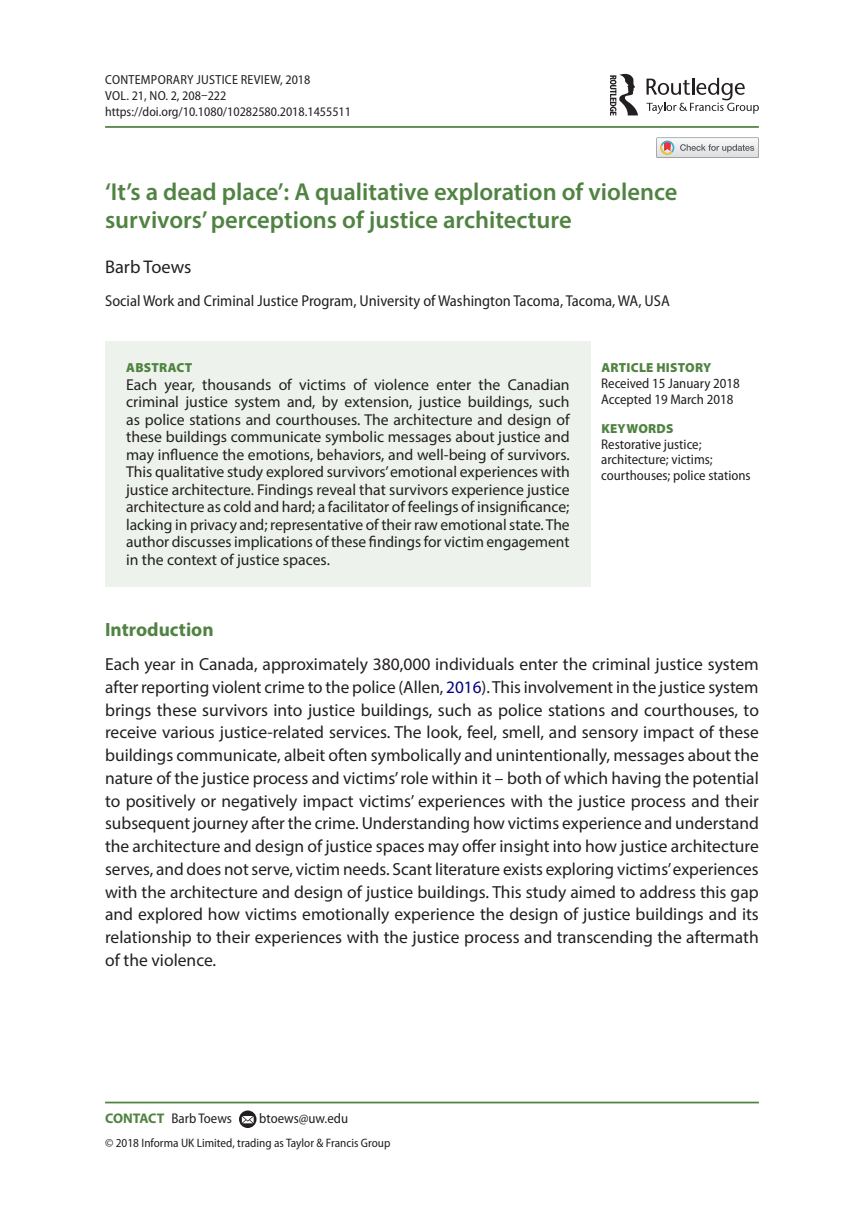
<style>
.page{position:relative;width:864px;height:1231px;background:#fff}
.page>*{position:absolute;margin:0;border:0;box-sizing:border-box;transform-origin:0 0}
.t1{font:600 24.5px/28px "Myriad Pro";color:#508342}
.t2{font:700 19.25px "Myriad Pro";color:#508342}
.t3{font:18.38px "Myriad Pro";color:#231f20}
.t4{font:17.5px/22.8px "Myriad Pro";color:#231f20;text-align:justify}
.t5{font:15.75px/17.5px "Myriad Pro";color:#231f20;text-align:justify}
.t6{font:semi-condensed 15.75px "Myriad Pro";color:#231f20}
.t7{font:semi-condensed 14px/15.8px "Myriad Pro";color:#231f20}
.t8{font:semi-condensed 13.12px/15.8px "Myriad Pro";color:#231f20}
.t9{font:900 13.12px "Myriad Pro";letter-spacing:.02em;color:#508342}
.t10{font:semi-condensed 12.25px "Myriad Pro";color:#231f20}
.s1{color:#000080}
.s2{font-weight:700;font-stretch:normal;color:#508342}
</style>
<div class="page">
<hr style="left:105px;top:126px;width:653px;height:2px;background:#508342">
<div style="left:105px;top:341px;width:485px;height:245px;background:#edf3ec"></div>
<hr style="left:105px;top:1101px;width:653px;height:2px;background:#508342">
<svg style="left:239px;top:1110px;width:17px;height:17px"></svg>
<svg style="left:242px;top:1115px;width:11px;height:8px"></svg>
<svg style="left:646px;top:78px;width:112px;height:36px"></svg>
<svg style="left:610px;top:74px;width:27px;height:42px"></svg>
<svg style="left:656px;top:137px;width:102px;height:21px"></svg>
<p class="t8" style="left:105px;top:72px;width:247px">Contemporary Justice Review, 2018<br>VO L. 21, NO. 2, 208–222 https://doi.org/10.1080/10282580.2018.1455511</p>
<h1 class="t1" style="left:105px;top:177px;width:573px">‘It’s a dead place’: A qualitative exploration of violence survivors’ perceptions of justice architecture</h1>
<p class="t3" style="left:105px;top:256px;width:88px">Barb Toews</p>
<p class="t6" style="left:105px;top:292px;width:548px">Social Work and Criminal Justice Program, University of Washington Tacoma, Tacoma, WA, USA</p>
<p class="t9" style="left:126px;top:360px;width:68px">ABSTRACT</p>
<p class="t5" style="left:126px;top:375px;width:445px">Each year, thousands of victims of violence enter the Canadian criminal justice system and, by extension, justice buildings, such as police stations and courthouses. The architecture and design of these buildings communicate symbolic messages about justice and may influence the emotions, behaviors, and well-being of survivors.<br>This qualitative study explored survivors’ emotional experiences with justice architecture. Findings reveal that survivors experience justice architecture as cold and hard; a facilitator of feelings of insignificance; lacking in privacy and; representative of their raw emotional state. The author discusses implications of these findings for victim engagement in the context of justice spaces.</p>
<p class="t9" style="left:601px;top:360px;width:111px">ARTICLE HISTORY</p>
<p class="t7" style="left:601px;top:375px;width:140px">Received 15 January 2018<br>Accepted 19 March 2018</p>
<p class="t9" style="left:601px;top:421px;width:74px">KEYWORDS</p>
<p class="t7" style="left:601px;top:436px;width:151px">Restorative justice; architecture; victims; courthouses; police stations</p>
<p class="t2" style="left:105px;top:616px;width:110px">Introduction</p>
<p class="t4" style="left:105px;top:652px;width:655px">Each year in Canada, approximately 380,000 individuals enter the criminal justice system after reporting violent crime to the police (Allen, <span class="s1">2016</span>). This involvement in the justice system brings these survivors into justice buildings, such as police stations and courthouses, to receive various justice-related services. The look, feel, smell, and sensory impact of these buildings communicate, albeit often symbolically and unintentionally, messages about the nature of the justice process and victims’ role within it – both of which having the potential to positively or negatively impact victims’ experiences with the justice process and their subsequent journey after the crime. Understanding how victims experience and understand the architecture and design of justice spaces may offer insight into how justice architecture serves, and does not serve, victim needs. Scant literature exists exploring victims’ experiences with the architecture and design of justice buildings. This study aimed to address this gap and explored how victims emotionally experience the design of justice buildings and its relationship to their experiences with the justice process and transcending the aftermath of the violence.</p>
<p class="t7" style="left:105px;top:1110px;width:128px"><span class="s2">CONTACT</span> Barb Toews</p>
<p class="t7" style="left:259px;top:1110px;width:90px">btoews@uw.edu</p>
<p class="t10" style="left:105px;top:1135px;width:286px">© 2018 Informa UK Limited, trading as Taylor &amp; Francis Group</p>
</div>
